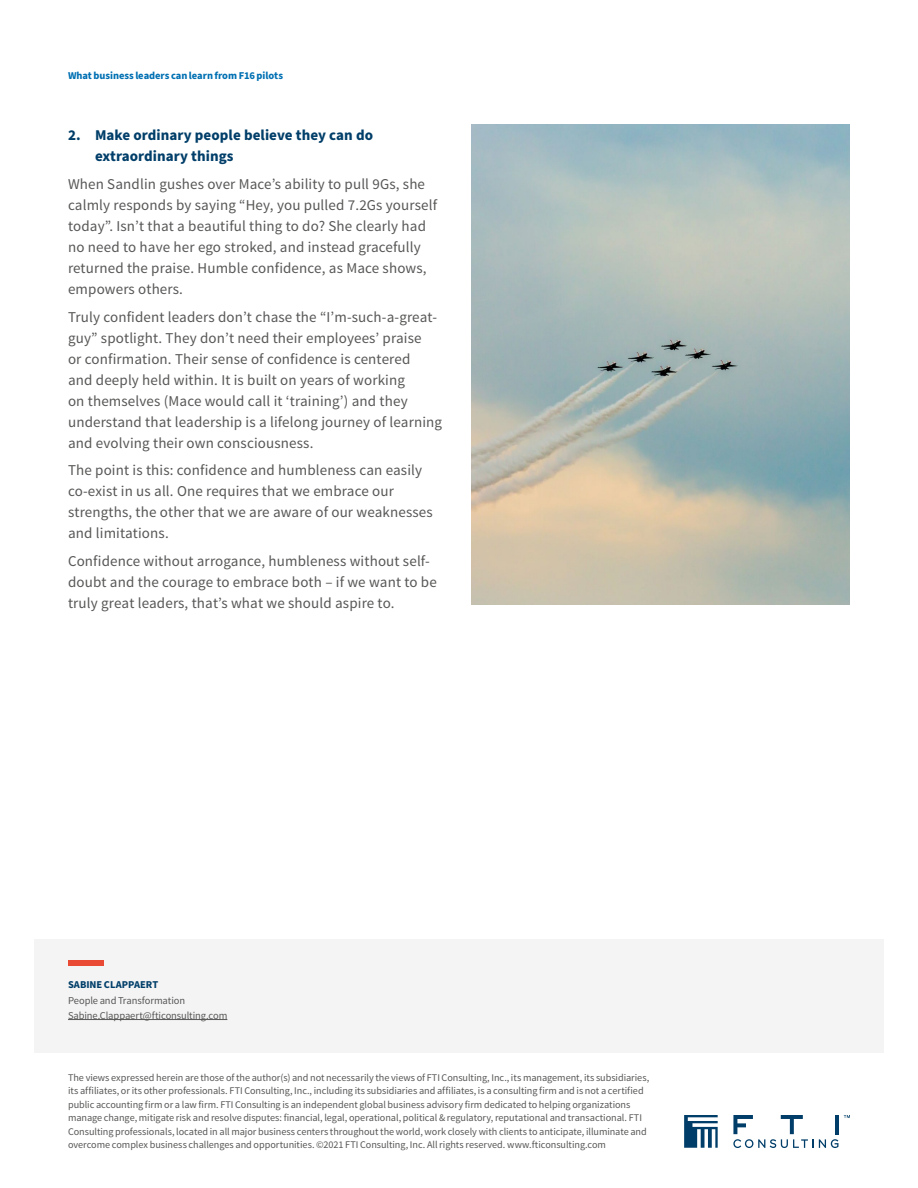
<style>
.page{position:relative;width:918px;height:1188px;background:#fff}
.page>*{position:absolute;margin:0;border:0;box-sizing:border-box;transform-origin:0 0}
.t1{font:15px/21px "Source Sans Pro";letter-spacing:.01em;color:#575756}
.t2{font:700 15px/21px "Source Sans Pro";letter-spacing:.005em;color:#003e69}
.t3{font:10.5px/15px "Source Sans Pro";letter-spacing:-.01em;color:#575756}
.t4{font:700 10.5px "Source Sans Pro";letter-spacing:-.005em;color:#0070b3}
.t5{font:700 10.5px "Source Sans Pro";color:#003e69}
.t6{font:10.2px/13.5px "Source Sans Pro";letter-spacing:-.005em;color:#575756}
</style>
<div class="page">
<img style="left:472px;top:125px;width:378px;height:479px">
<svg style="left:684px;top:1115px;width:34px;height:33px"></svg>
<svg style="left:844px;top:1115px;width:6px;height:3px"></svg>
<hr style="left:835px;top:1115px;width:4px;height:19px;background:#003e69">
<svg style="left:733px;top:1115px;width:105px;height:33px"></svg>
<div style="left:34px;top:939px;width:850px;height:114px;background:#f4f4f4"></div>
<hr style="left:68px;top:1019px;width:159px;height:1px;background:#575756">
<div style="left:68px;top:961px;width:36px;height:5px;background:#e94a34"></div>
<p class="t4" style="left:68px;top:68px;width:217px">What business leaders can learn from F16 pilots</p>
<p class="t2" style="left:95px;top:125px;width:280px;text-indent:-27px">2. Make ordinary people believe they can do extraordinary things</p>
<p class="t1" style="left:68px;top:174px;width:371px">When Sandlin gushes over Mace’s ability to pull 9Gs, she calmly responds by saying “Hey, you pulled 7.2Gs yourself today”. Isn’t that a beautiful thing to do? She clearly had no need to have her ego stroked, and instead gracefully returned the praise. Humble confidence, as Mace shows, empowers others.</p>
<p class="t1" style="left:68px;top:307px;width:376px">Truly confident leaders don’t chase the “I’m-such-a-great&shy;guy” spotlight. They don’t need their employees’ praise<br>or confirmation. Their sense of confidence is centered<br>and deeply held within. It is built on years of working<br>on themselves (Mace would call it ‘training’) and they understand that leadership is a lifelong journey of learning and evolving their own consciousness.</p>
<p class="t1" style="left:68px;top:460px;width:366px">The point is this: confidence and humbleness can easily co-exist in us all. One requires that we embrace our strengths, the other that we are aware of our weaknesses and limitations.</p>
<p class="t1" style="left:68px;top:551px;width:370px">Confidence without arrogance, humbleness without self&shy;doubt and the courage to embrace both – if we want to be truly great leaders, that’s what we should aspire to.</p>
<p class="t5" style="left:68px;top:978px;width:92px">SABINE CLAPPAERT</p>
<p class="t3" style="left:68px;top:993px;width:161px">People and Transformation<br>Sabine.Clappaert@fticonsulting.com</p>
<p class="t6" style="left:68px;top:1071px;width:583px">The views expressed herein are those of the author(s) and not necessarily the views of FTI Consulting, Inc., its management, its subsidiaries, its affiliates, or its other professionals. FTI Consulting, Inc., including its subsidiaries and affiliates, is a consulting firm and is not a certified public accounting firm or a law firm. FTI Consulting is an independent global business advisory firm dedicated to helping organizations manage change, mitigate risk and resolve disputes: financial, legal, operational, political &amp; regulatory, reputational and transactional. FTI Consulting professionals, located in all major business centers throughout the world, work closely with clients to anticipate, illuminate and overcome complex business challenges and opportunities. ©2021 FTI Consulting, Inc. All rights reserved. www.fticonsulting.com</p>
</div>
